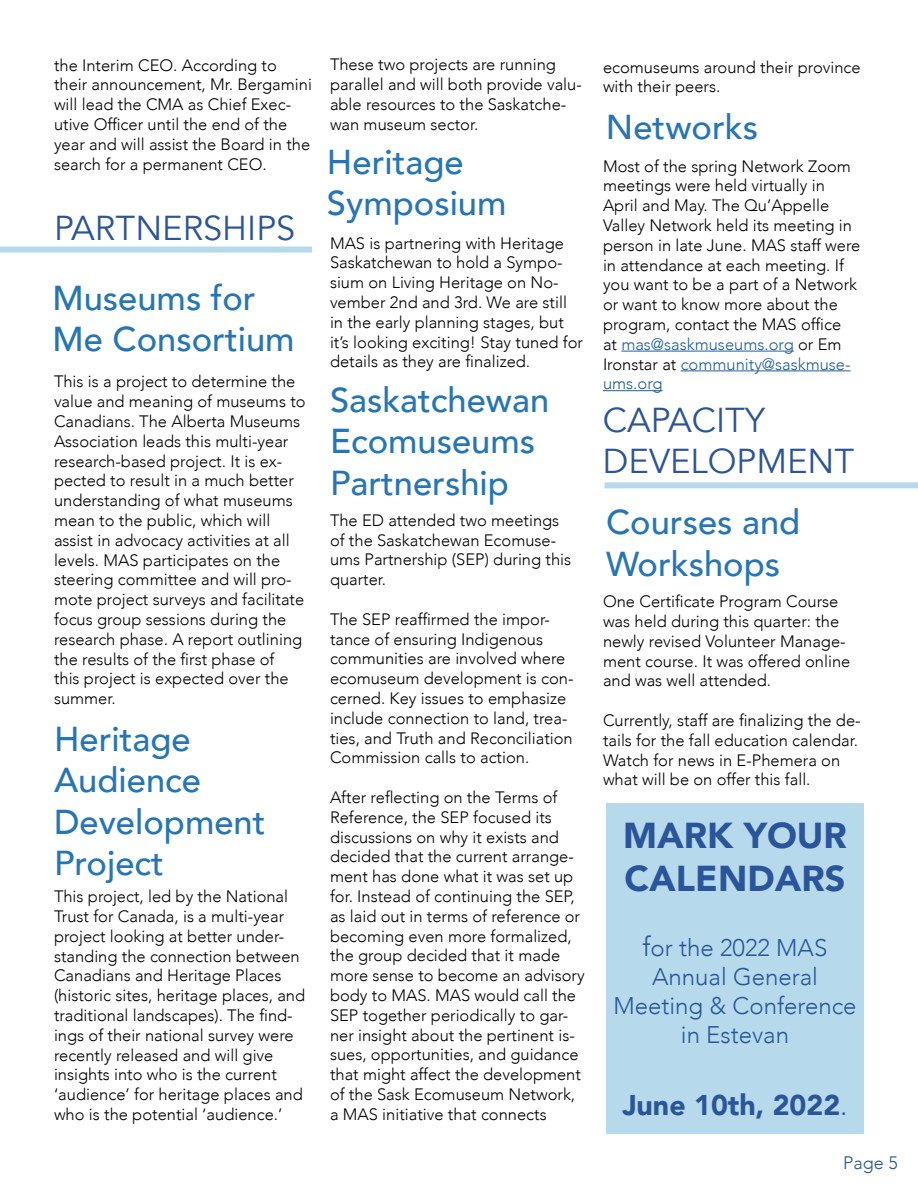
<style>
.page{position:relative;width:918px;height:1188px;background:#fff}
.page>*{position:absolute;margin:0;border:0;box-sizing:border-box;transform-origin:0 0}
.t1{font:900 36px/43.2px "Avenir";color:#2b559a}
.t2{font:500 34.5px/41.4px "Avenir";color:#2576b8}
.t3{font:34.5px/41.4px "Avenir";color:#2b559a}
.t4{font:900 28.5px "Avenir";color:#2b559a}
.t5{font:300 24px/28.8px "Avenir";color:#2b559a;text-align:center}
.t6{font:300 18px "Avenir";color:#2b559a}
.t7{font:300 16.5px/19.8px "Avenir";color:#000}
.s1{color:#215e9e}
.s2{font-size:27px}
.s3{font-weight:300}
</style>
<div class="page">
<hr style="left:621px;top:351px;width:173px;height:1px;background:#215e9e">
<hr style="left:681px;top:370px;width:170px;height:1px;background:#215e9e">
<hr style="left:603px;top:390px;width:60px;height:1px;background:#215e9e">
<div style="left:606px;top:804px;width:258px;height:330px;background:#b6daec"></div>
<div style="left:604px;top:482px;width:314px;height:6px;background:#b6daec"></div>
<div style="left:0;top:247px;width:312px;height:6px;background:#b6daec"></div>
<p class="t7" style="left:54px;top:55px;width:259px">the Interim CEO. According to their announcement, Mr. Bergamini will lead the CMA as Chief Exec&shy;utive Officer until the end of the year and will assist the Board in the search for a permanent CEO.</p>
<h2 class="t3" style="left:54px;top:208px;width:243px">PARTNERSHIPS</h2>
<h2 class="t2" style="left:52px;top:275px;width:244px">Museums for<br>Me Consortium</h2>
<p class="t7" style="left:54px;top:372px;width:253px">This is a project to determine the value and meaning of museums to<br>Canadians. The Alberta Museums<br>Association leads this multi-year research-based project. It is ex&shy;pected to result in a much better understanding of what museums mean to the public, which will assist in advocacy activities at all levels. MAS participates on the steering committee and will pro&shy;mote project surveys and facilitate focus group sessions during the research phase. A report outlining the results of the first phase of<br>this project is expected over the summer.</p>
<h2 class="t2" style="left:54px;top:716px;width:213px">Heritage<br>Audience<br>Development<br>Project</h2>
<p class="t7" style="left:54px;top:887px;width:253px">This project, led by the National Trust for Canada, is a multi-year project looking at better under&shy;standing the connection between Canadians and Heritage Places (historic sites, heritage places, and traditional landscapes). The find&shy;ings of their national survey were recently released and will give insights into who is the current ‘audience’ for heritage places and who is the potential ‘audience.’</p>
<p class="t7" style="left:330px;top:55px;width:253px">These two projects are running parallel and will both provide valu&shy;able resources to the Saskatche&shy;wan museum sector.</p>
<h2 class="t2" style="left:327px;top:139px;width:181px">Heritage<br>Symposium</h2>
<p class="t7" style="left:330px;top:233px;width:255px">MAS is partnering with Heritage<br>Saskatchewan to hold a Sympo&shy;sium on Living Heritage on No&shy;vember 2nd and 3rd. We are still in the early planning stages, but it’s looking exciting! Stay tuned for details as they are finalized.</p>
<h2 class="t2" style="left:330px;top:377px;width:221px">Saskatchewan<br>Ecomuseums<br>Partnership</h2>
<p class="t7" style="left:330px;top:510px;width:243px">The ED attended two meetings of the Saskatchewan Ecomuse&shy;ums Partnership (SEP) during this quarter.</p>
<p class="t7" style="left:330px;top:609px;width:245px">The SEP reaffirmed the impor&shy;tance of ensuring Indigenous communities are involved where ecomuseum development is con&shy;cerned. Key issues to emphasize include connection to land, trea&shy;ties, and Truth and Reconciliation<br>Commission calls to action.</p>
<p class="t7" style="left:330px;top:788px;width:256px">After reflecting on the Terms of<br>Reference, the SEP focused its discussions on why it exists and decided that the current arrange&shy;ment has done what it was set up for. Instead of continuing the SEP, as laid out in terms of reference or becoming even more formalized, the group decided that it made more sense to become an advisory body to MAS. MAS would call the<br>SEP together periodically to gar&shy;ner insight about the pertinent is&shy;sues, opportunities, and guidance that might affect the development of the Sask Ecomuseum Network, a MAS initiative that connects</p>
<p class="t7" style="left:603px;top:57px;width:259px">ecomuseums around their province with their peers.</p>
<h2 class="t2" style="left:606px;top:104px;width:154px">Networks</h2>
<p class="t7" style="left:603px;top:156px;width:259px">Most of the spring Network Zoom meetings were held virtually in<br>April and May. The Qu’Appelle<br>Valley Network held its meeting in person in late June. MAS staff were in attendance at each meeting. If you want to be a part of a Network or want to know more about the program, contact the MAS office<br>at <span class="s1">mas@saskmuseums.org</span> or Em<br>Ironstar at <span class="s1">community@saskmuse&shy;ums.org</span></p>
<h2 class="t3" style="left:603px;top:400px;width:253px">CAPACITY<br>DEVELOPMENT</h2>
<h2 class="t2" style="left:606px;top:500px;width:196px">Courses and<br>Workshops</h2>
<p class="t7" style="left:603px;top:592px;width:249px">One Certificate Program Course was held during this quarter: the newly revised Volunteer Manage&shy;ment course. It was offered online and was well attended.</p>
<p class="t7" style="left:603px;top:711px;width:259px">Currently, staff are finalizing the de&shy;tails for the fall education calendar.<br>Watch for news in E-Phemera on what will be on offer this fall.</p>
<h1 class="t1" style="left:623px;top:813px;width:225px">MARK YOUR<br>CALENDARS</h1>
<h3 class="t5" style="left:613px;top:934px;width:245px"><span class="s2">f</span>or the 2022 MAS<br>Annual General<br>Meeting &amp; Conference in Estevan</h3>
<h3 class="t4" style="left:622px;top:1080px;width:227px">June 10th, 2022<span class="s3">.</span></h3>
<p class="t6" style="left:843px;top:1152px;width:56px">Page 5</p>
</div>
